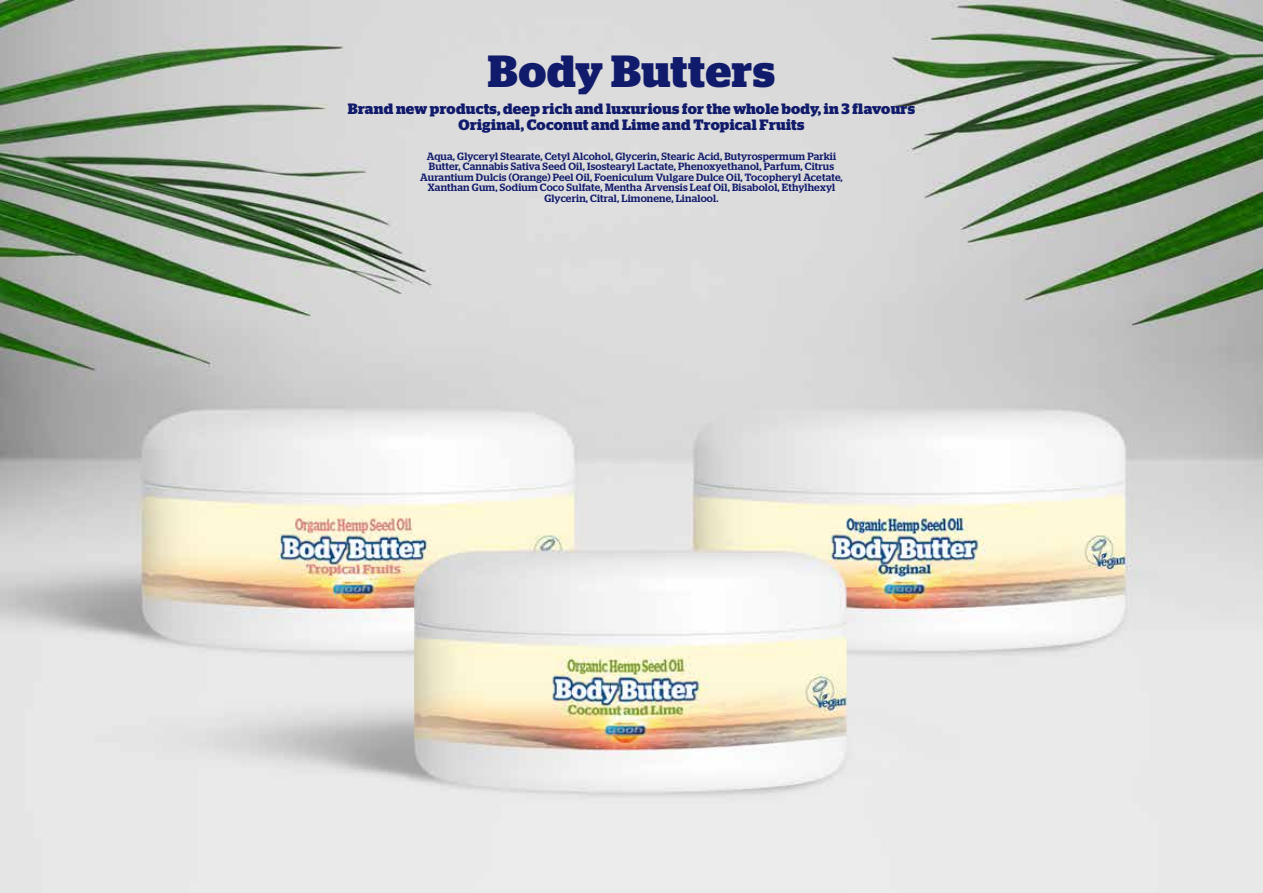
<style>
.page{position:relative;width:1263px;height:893px;background:#fff}
.page>*{position:absolute;margin:0;border:0;box-sizing:border-box;transform-origin:0 0}
.t1{font:700 45px "Stag";letter-spacing:.015em;color:#111b6b}
.t2{font:700 15px/16.5px "Stag";letter-spacing:.02em;color:#111b6b;text-align:center}
.t3{font:500 10.5px/10.5px "Stag";letter-spacing:.02em;color:#111b6b;text-align:center}
</style>
<div class="page">
<img style="left:0;top:0;width:1263px;height:893px">
<h1 class="t1" style="left:488px;top:54px;width:289px">Body Butters</h1>
<h2 class="t2" style="left:348px;top:101px;width:568px">Brand new products, deep rich and luxurious for the whole body, in 3 flavours<br>Original, Coconut and Lime and Tropical Fruits</h2>
<p class="t3" style="left:420px;top:152px;width:424px">Aqua, Glyceryl Stearate, Cetyl Alcohol, Glycerin, Stearic Acid, Butyrospermum Parkii Butter, Cannabis Sativa Seed Oil, Isostearyl Lactate, Phenoxyethanol, Parfum, Citrus Aurantium Dulcis (Orange) Peel Oil, Foeniculum Vulgare Dulce Oil, Tocopheryl Acetate, Xanthan Gum, Sodium Coco Sulfate, Mentha Arvensis Leaf Oil, Bisabolol, Ethylhexyl Glycerin, Citral, Limonene, Linalool.</p>
</div>
